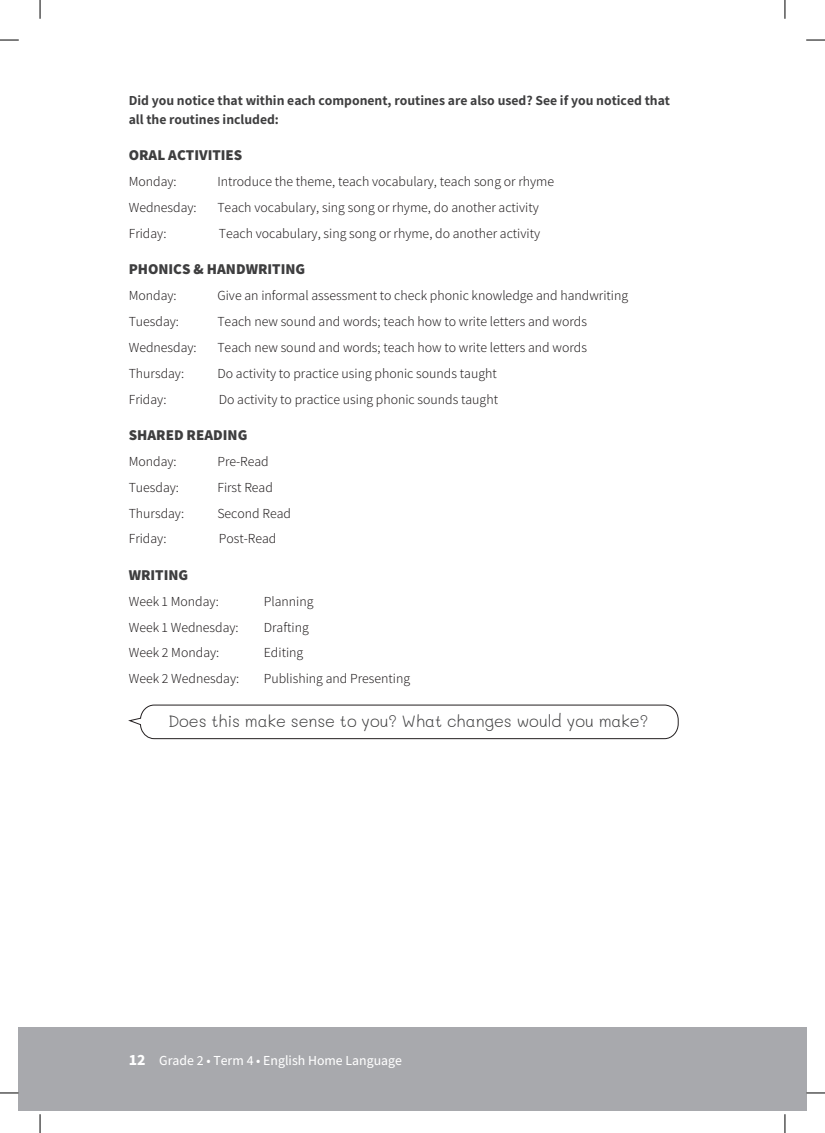
<style>
.page{position:relative;width:825px;height:1133px;background:#fff}
.page>*{position:absolute;margin:0;border:0;box-sizing:border-box;transform-origin:0 0}
.t1{font:300 16.25px "Mali";color:#3e3e3f}
.t2{font:800 15px "Assistant";color:#3e3e3f}
.t3{font:300 13.75px "Assistant";color:#231f20}
.t4{font:700 13.75px/18.8px "Assistant";color:#3e3e3f}
.t5{font:500 13.75px "Assistant";color:#fff}
.s1{font-family:"Noto Sans JP";font-weight:900}
</style>
<div class="page">
<div style="left:784px;top:1027px;width:21px;height:83px;background:#a8a9ad"></div>
<div style="left:19px;top:1027px;width:765px;height:83px;background:#a8a9ad"></div>
<svg style="left:128px;top:704px;width:550px;height:35px"></svg>
<svg style="left:0;top:39px;width:19px;height:2px"></svg>
<svg style="left:806px;top:39px;width:18px;height:2px"></svg>
<svg style="left:0;top:1092px;width:19px;height:1px"></svg>
<svg style="left:805px;top:1092px;width:19px;height:1px"></svg>
<svg style="left:39px;top:0;width:2px;height:19px"></svg>
<svg style="left:39px;top:1114px;width:2px;height:18px"></svg>
<svg style="left:784px;top:0;width:1px;height:19px"></svg>
<svg style="left:784px;top:1114px;width:1px;height:18px"></svg>
<p class="t4" style="left:129px;top:90px;width:542px">Did you notice that within each component, routines are also used? See if you noticed that all the routines included:</p>
<p class="t2" style="left:129px;top:145px;width:115px">ORAL ACTIVITIES</p>
<p class="t3" style="left:129px;top:172px;width:49px">Monday:</p>
<p class="t3" style="left:217px;top:172px;width:338px">Introduce the theme, teach vocabulary, teach song or rhyme</p>
<p class="t3" style="left:129px;top:198px;width:69px">Wednesday:</p>
<p class="t3" style="left:217px;top:198px;width:323px">Teach vocabulary, sing song or rhyme, do another activity</p>
<p class="t3" style="left:129px;top:224px;width:39px">Friday:</p>
<p class="t3" style="left:219px;top:224px;width:322px">Teach vocabulary, sing song or rhyme, do another activity</p>
<p class="t2" style="left:129px;top:259px;width:178px">PHONICS &amp; HANDWRITING</p>
<p class="t3" style="left:129px;top:286px;width:49px">Monday:</p>
<p class="t3" style="left:217px;top:286px;width:412px">Give an informal assessment to check phonic knowledge and handwriting</p>
<p class="t3" style="left:129px;top:312px;width:52px">Tuesday:</p>
<p class="t3" style="left:217px;top:312px;width:371px">Teach new sound and words; teach how to write letters and words</p>
<p class="t3" style="left:129px;top:338px;width:69px">Wednesday:</p>
<p class="t3" style="left:217px;top:338px;width:371px">Teach new sound and words; teach how to write letters and words</p>
<p class="t3" style="left:129px;top:363px;width:57px">Thursday:</p>
<p class="t3" style="left:217px;top:363px;width:281px">Do activity to practice using phonic sounds taught</p>
<p class="t3" style="left:129px;top:389px;width:39px">Friday:</p>
<p class="t3" style="left:219px;top:389px;width:280px">Do activity to practice using phonic sounds taught</p>
<p class="t2" style="left:129px;top:424px;width:120px">SHARED READING</p>
<p class="t3" style="left:129px;top:452px;width:49px">Monday:</p>
<p class="t3" style="left:217px;top:452px;width:53px">Pre-Read</p>
<p class="t3" style="left:129px;top:477px;width:52px">Tuesday:</p>
<p class="t3" style="left:217px;top:477px;width:57px">First Read</p>
<p class="t3" style="left:129px;top:503px;width:57px">Thursday:</p>
<p class="t3" style="left:217px;top:503px;width:75px">Second Read</p>
<p class="t3" style="left:129px;top:529px;width:39px">Friday:</p>
<p class="t3" style="left:219px;top:529px;width:59px">Post-Read</p>
<p class="t2" style="left:129px;top:564px;width:61px">WRITING</p>
<p class="t3" style="left:129px;top:591px;width:91px">Week 1 Monday:</p>
<p class="t3" style="left:264px;top:591px;width:51px">Planning</p>
<p class="t3" style="left:129px;top:617px;width:111px">Week 1 Wednesday:</p>
<p class="t3" style="left:264px;top:617px;width:46px">Drafting</p>
<p class="t3" style="left:129px;top:643px;width:92px">Week 2 Monday:</p>
<p class="t3" style="left:264px;top:643px;width:41px">Editing</p>
<p class="t3" style="left:129px;top:669px;width:112px">Week 2 Wednesday:</p>
<p class="t3" style="left:264px;top:669px;width:148px">Publishing and Presenting</p>
<p class="t1" style="left:168px;top:709px;width:481px">Does this make sense to you? What changes would you make?</p>
<p class="t5" style="left:129px;top:1050px;width:275px"><span class="s1">12</span> Grade 2 • Term 4 • English Home Language</p>
</div>
